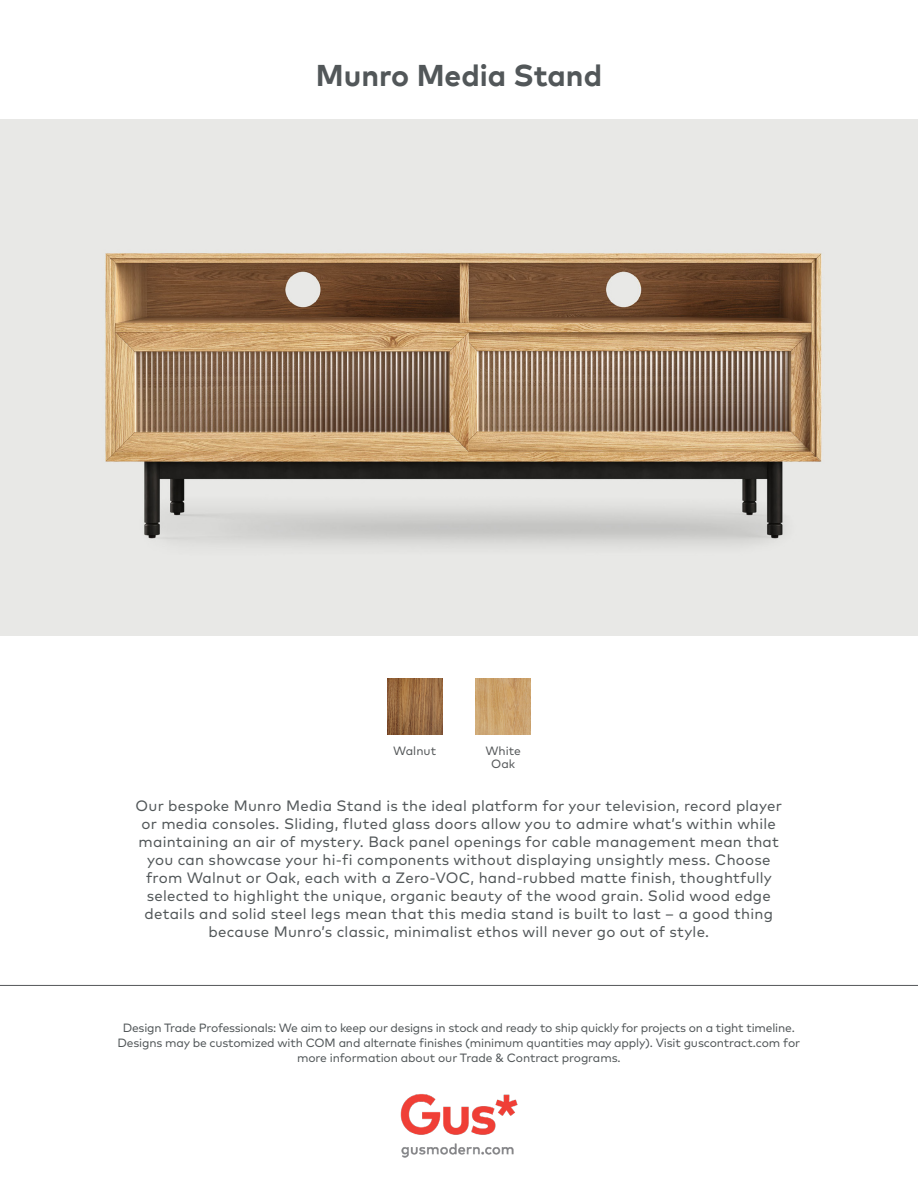
<style>
.page{position:relative;width:918px;height:1188px;background:#fff}
.page>*{position:absolute;margin:0;border:0;box-sizing:border-box;transform-origin:0 0}
.Product_Title{font:700 30px "Mark";color:#525759}
.Description{font:15px "Mark Pro";letter-spacing:.015em;color:#525759}
.In_Stock_copy{font:12px/15px "Mark Pro";letter-spacing:-.015em;color:#525759;text-align:center}
.t1{font:12px "Mark Pro";color:#545759}
</style>
<div class="page">
<img style="left:400px;top:1094px;width:118px;height:64px">
<img style="left:0;top:119px;width:918px;height:516px">
<hr style="left:0;top:985px;width:918px;height:1px;background:#545759">
<img style="left:387px;top:679px;width:55px;height:55px">
<img style="left:476px;top:679px;width:55px;height:55px">
<p class="Product_Title" style="left:316px;top:56px;width:288px">Munro Media Stand</p>
<p class="t1" style="left:393px;top:741px;width:44px">Walnut</p>
<p class="t1" style="left:485px;top:741px;width:37px">White</p>
<p class="t1" style="left:491px;top:755px;width:26px">Oak</p>
<p class="Description" style="left:136px;top:794px;width:648px">Our bespoke Munro Media Stand is the ideal platform for your television, record player</p>
<p class="Description" style="left:142px;top:812px;width:636px">or media consoles. Sliding, fluted glass doors allow you to admire what’s within while</p>
<p class="Description" style="left:139px;top:830px;width:642px">maintaining an air of mystery. Back panel openings for cable management mean that</p>
<p class="Description" style="left:147px;top:848px;width:625px">you can showcase your hi-fi components without displaying unsightly mess. Choose</p>
<p class="Description" style="left:146px;top:866px;width:627px">from Walnut or Oak, each with a Zero-VOC, hand-rubbed matte finish, thoughtfully</p>
<p class="Description" style="left:147px;top:884px;width:625px">selected to highlight the unique, organic beauty of the wood grain. Solid wood edge</p>
<p class="Description" style="left:145px;top:902px;width:630px">details and solid steel legs mean that this media stand is built to last – a good thing</p>
<p class="Description" style="left:209px;top:920px;width:502px">because Munro’s classic, minimalist ethos will never go out of style.</p>
<p class="In_Stock_copy" style="left:118px;top:1019px;width:684px">Design Trade Professionals: We aim to keep our designs in stock and ready to ship quickly for projects on a tight timeline.<br>Designs may be customized with COM and alternate finishes (minimum quantities may apply). Visit guscontract.com for more information about our Trade &amp; Contract programs.</p>
</div>
